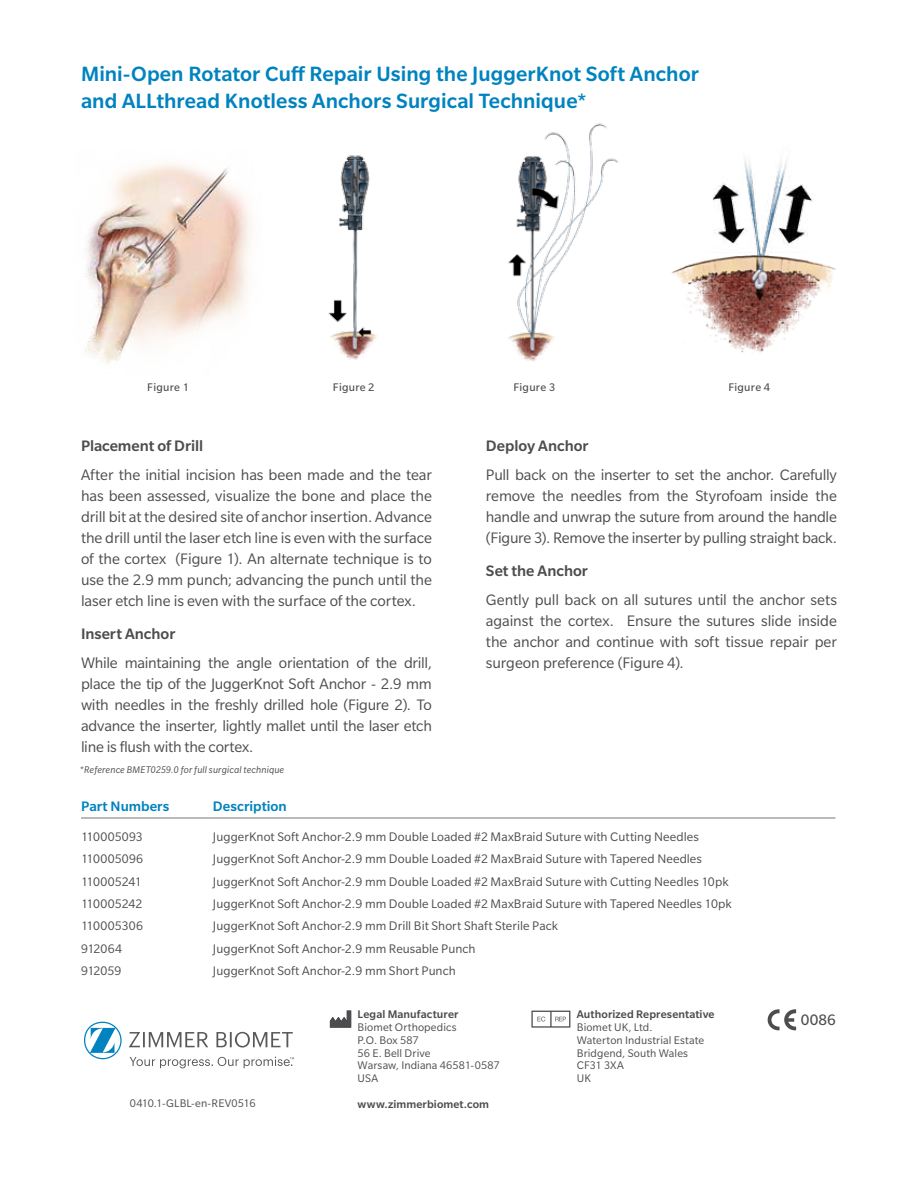
<style>
.page{position:relative;width:918px;height:1188px;background:#fff}
.page>*{position:absolute;margin:0;border:0;box-sizing:border-box;transform-origin:0 0}
.t1{font:500 22.5px/27px "Slate Pro";letter-spacing:.005em;color:#0083bf}
.t2{font:16.5px/21px "Slate Pro";letter-spacing:-.01em;color:#4d4d4f;text-align:justify}
.t3{font:500 16.5px "Slate Pro";color:#4d4d4f}
.t4{font:16.5px "Slate Pro";color:#4d4d4f}
.t5{font:500 15px "Slate Pro";color:#0083bf}
.t6{font:13.5px "Slate Pro";letter-spacing:.005em;color:#4d4d4f}
.t7{font:12px/12.8px "Slate Pro";letter-spacing:.01em;color:#4d4d4f}
.t8{font:500 12px "Slate Pro";letter-spacing:.01em;color:#4d4d4f}
.t9{font:12px "Slate Pro";letter-spacing:.025em;color:#4d4d4f}
.t10{font:italic 10.5px "Slate Pro";letter-spacing:.015em;color:#4d4d4f}
</style>
<div class="page">
<hr style="left:81px;top:817px;width:132px;height:2px;background:#a2a4a7">
<hr style="left:213px;top:817px;width:623px;height:2px;background:#a2a4a7">
<img style="left:671px;top:158px;width:165px;height:195px">
<img style="left:85px;top:163px;width:167px;height:201px">
<img style="left:328px;top:155px;width:49px;height:205px">
<img style="left:508px;top:123px;width:111px;height:238px">
<svg style="left:129px;top:1032px;width:164px;height:16px"></svg>
<svg style="left:84px;top:1022px;width:38px;height:37px"></svg>
<svg style="left:130px;top:1057px;width:164px;height:11px"></svg>
<svg style="left:768px;top:1009px;width:28px;height:21px"></svg>
<svg style="left:330px;top:1011px;width:21px;height:17px"></svg>
<svg style="left:531px;top:1011px;width:39px;height:17px"></svg>
<h1 class="t1" style="left:81px;top:60px;width:620px">Mini-Open Rotator Cuff Repair Using the JuggerKnot Soft Anchor and ALLthread Knotless Anchors Surgical Technique*</h1>
<p class="t9" style="left:147px;top:381px;width:43px">Figure 1</p>
<p class="t9" style="left:333px;top:381px;width:43px">Figure 2</p>
<p class="t9" style="left:513px;top:381px;width:43px">Figure 3</p>
<p class="t9" style="left:728px;top:381px;width:43px">Figure 4</p>
<p class="t3" style="left:81px;top:437px;width:124px">Placement of Drill</p>
<p class="t2" style="left:81px;top:464px;width:353px">After the initial incision has been made and the tear has been assessed, visualize the bone and place the drill bit at the desired site of anchor insertion. Advance the drill until the laser etch line is even with the surface of the cortex (Figure 1). An alternate technique is to use the 2.9 mm punch; advancing the punch until the laser etch line is even with the surface of the cortex.</p>
<p class="t3" style="left:81px;top:625px;width:96px">Insert Anchor</p>
<p class="t2" style="left:81px;top:652px;width:353px">While maintaining the angle orientation of the drill, place the tip of the JuggerKnot Soft Anchor - 2.9 mm with needles in the freshly drilled hole (Figure 2). To advance the inserter, lightly mallet until the laser etch line is flush with the cortex.</p>
<p class="t10" style="left:80px;top:765px;width:206px">*Reference BMET0259.0 for full surgical technique</p>
<p class="t3" style="left:486px;top:437px;width:104px">Deploy Anchor</p>
<p class="t2" style="left:486px;top:464px;width:353px">Pull back on the inserter to set the anchor. Carefully remove the needles from the Styrofoam inside the handle and unwrap the suture from around the handle (Figure 3). Remove the inserter by pulling straight back.</p>
<p class="t3" style="left:486px;top:562px;width:103px">Set the Anchor</p>
<p class="t2" style="left:486px;top:589px;width:353px">Gently pull back on all sutures until the anchor sets against the cortex. Ensure the sutures slide inside the anchor and continue with soft tissue repair per surgeon preference (Figure 4).</p>
<p class="t5" style="left:81px;top:798px;width:90px">Part Numbers</p>
<p class="t5" style="left:213px;top:798px;width:75px">Description</p>
<p class="t6" style="left:81px;top:830px;width:63px">110005093</p>
<p class="t6" style="left:213px;top:830px;width:487px">JuggerKnot Soft Anchor-2.9 mm Double Loaded #2 MaxBraid Suture with Cutting Needles</p>
<p class="t6" style="left:81px;top:852px;width:64px">110005096</p>
<p class="t6" style="left:213px;top:852px;width:491px">JuggerKnot Soft Anchor-2.9 mm Double Loaded #2 MaxBraid Suture with Tapered Needles</p>
<p class="t6" style="left:81px;top:874px;width:62px">110005241</p>
<p class="t6" style="left:213px;top:874px;width:517px">JuggerKnot Soft Anchor-2.9 mm Double Loaded #2 MaxBraid Suture with Cutting Needles 10pk</p>
<p class="t6" style="left:81px;top:897px;width:63px">110005242</p>
<p class="t6" style="left:213px;top:897px;width:520px">JuggerKnot Soft Anchor-2.9 mm Double Loaded #2 MaxBraid Suture with Tapered Needles 10pk</p>
<p class="t6" style="left:81px;top:919px;width:63px">110005306</p>
<p class="t6" style="left:213px;top:919px;width:347px">JuggerKnot Soft Anchor-2.9 mm Drill Bit Short Shaft Sterile Pack</p>
<p class="t6" style="left:81px;top:942px;width:42px">912064</p>
<p class="t6" style="left:213px;top:942px;width:264px">JuggerKnot Soft Anchor-2.9 mm Reusable Punch</p>
<p class="t6" style="left:81px;top:964px;width:42px">912059</p>
<p class="t6" style="left:213px;top:964px;width:244px">JuggerKnot Soft Anchor-2.9 mm Short Punch</p>
<p class="t7" style="left:130px;top:1097px;width:127px">0410.1-GLBL-en-REV0516</p>
<p class="t8" style="left:358px;top:1008px;width:102px">Legal Manufacturer</p>
<p class="t7" style="left:358px;top:1021px;width:143px">Biomet Orthopedics<br>P.O. Box 587<br>56 E. Bell Drive<br>Warsaw, Indiana 46581-0587<br>USA</p>
<p class="t8" style="left:358px;top:1097px;width:133px">www.zimmerbiomet.com</p>
<p class="t8" style="left:577px;top:1008px;width:139px">Authorized Representative</p>
<p class="t7" style="left:577px;top:1021px;width:129px">Biomet UK, Ltd.<br>Waterton Industrial Estate<br>Bridgend, South Wales<br>CF31 3XA<br>UK</p>
<p class="t4" style="left:801px;top:1011px;width:37px">0086</p>
</div>
